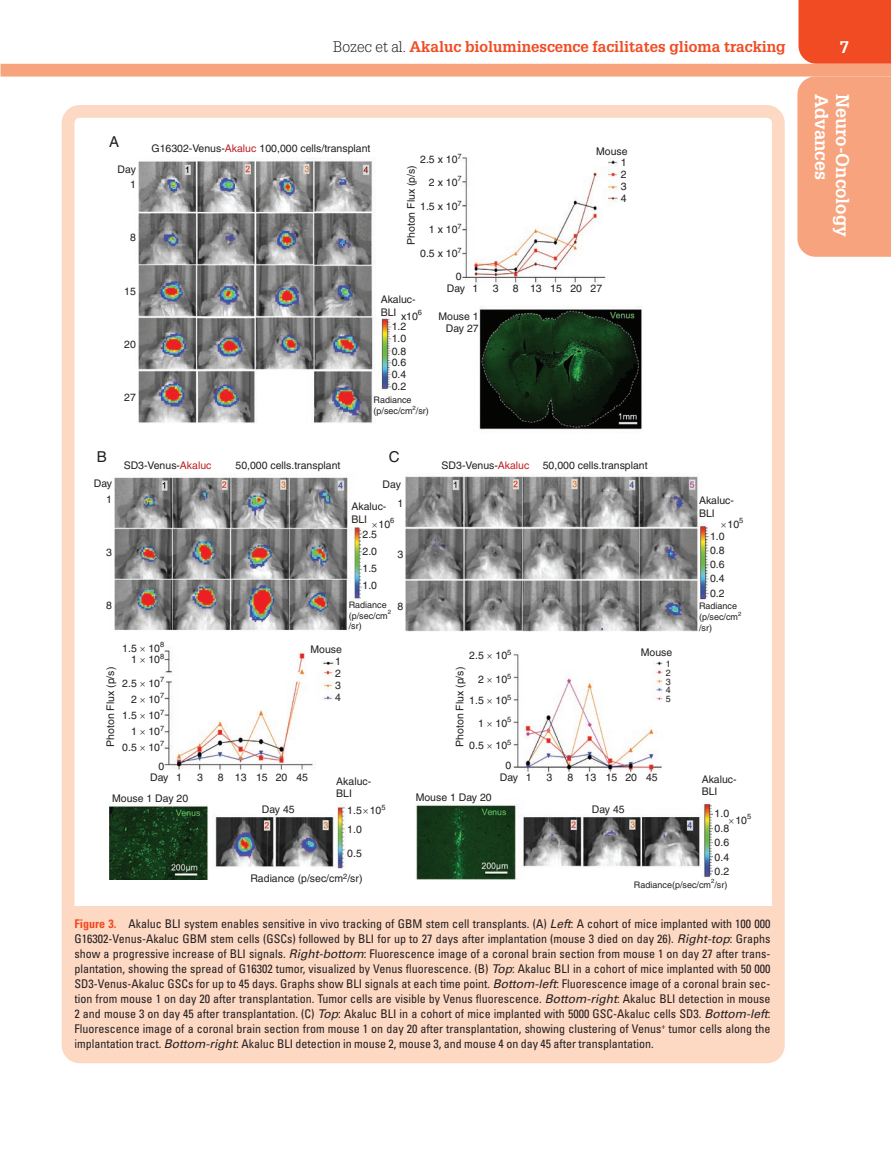
<style>
.page{position:relative;width:891px;height:1175px;background:#fff}
.page>*{position:absolute;margin:0;border:0;box-sizing:border-box;transform-origin:0 0}
.t1{font:700 18px "Glypha LT Std";color:#fff}
.t2{font:700 16.5px "Glypha LT Std";color:#fff}
.t3{font:700 15px "Glypha LT Std";color:#f04b22}
.t4{font:15px "Helvetica";color:#231f20}
.t5{font:condensed 12px/15px "Univers LT Std";color:#231f20;text-align:justify}
.t6{font:10.5px/12.6px "Helvetica";color:#231f20;text-align:right}
.t7{font:9px/8.9px "Helvetica";color:#231f20}
.t8{font:6px "Helvetica";color:#231f20}
.s1{font-weight:300;color:#231f20}
.s2{color:#be1f24}
.s3{font-weight:700;color:#f04b22}
.s4{font-style:italic;font-stretch:normal}
</style>
<div class="page">
<div style="left:799px;top:0;width:92px;height:64px;background:#f04b22"></div>
<div style="left:1px;top:64px;width:890px;height:12px;background:#f7a37d"></div>
<div style="left:797px;top:76px;width:94px;height:181px;background:#f7a37d"></div>
<div style="left:65px;top:906px;width:716px;height:149px;background:#fdd8c3"></div>
<img style="left:110px;top:157px;width:602px;height:722px">
<div style="left:62px;top:105px;width:723px;height:958px;border:13px solid #fdd8c3;border-radius:12px"></div>
<svg style="left:140px;top:647px;width:5px;height:4px"></svg>
<svg style="left:140px;top:658px;width:5px;height:5px"></svg>
<svg style="left:140px;top:682px;width:5px;height:4px"></svg>
<svg style="left:140px;top:698px;width:5px;height:4px"></svg>
<svg style="left:140px;top:714px;width:5px;height:4px"></svg>
<svg style="left:140px;top:730px;width:5px;height:4px"></svg>
<svg style="left:140px;top:746px;width:5px;height:4px"></svg>
<svg style="left:487px;top:654px;width:5px;height:5px"></svg>
<svg style="left:487px;top:678px;width:5px;height:5px"></svg>
<svg style="left:487px;top:699px;width:5px;height:5px"></svg>
<svg style="left:487px;top:722px;width:5px;height:4px"></svg>
<svg style="left:487px;top:744px;width:5px;height:4px"></svg>
<svg style="left:372px;top:523px;width:5px;height:4px"></svg>
<svg style="left:364px;top:809px;width:4px;height:4px"></svg>
<p class="t4" style="left:109px;top:133px;width:12px">A</p>
<p class="t6" style="left:118px;top:163px;width:20px">Day</p>
<p class="t6" style="left:130px;top:178px;width:7px">1</p>
<p class="t6" style="left:130px;top:231px;width:7px">8</p>
<p class="t6" style="left:124px;top:284px;width:13px">15</p>
<p class="t6" style="left:124px;top:337px;width:13px">20</p>
<p class="t6" style="left:124px;top:391px;width:13px">27</p>
<p class="t3" style="left:333px;top:37px;width:454px"><span class="s1">Bozec et al.</span> Akaluc bioluminescence facilitates glioma tracking</p>
<h2 class="t2" style="left:840px;top:37px;width:11px">7</h2>
<h1 class="t1" style="left:833px;top:94px;width:88px;rotate:90deg">Advances</h1>
<h1 class="t1" style="left:854px;top:94px;width:145px;rotate:90deg">Neuro-Oncology</h1>
<p class="t6" style="left:152px;top:142px;width:220px">G16302-Venus-<span class="s2">Akaluc</span> 100,000 cells/transplant</p>
<p class="t6" style="left:621px;top:145px;width:8px;line-height:11.6px;text-align:justify;text-indent:-25px">Mouse 1<br>2</p>
<p class="t6" style="left:621px;top:180px;width:7px;line-height:12.1px;text-align:left">3<br>4</p>
<p class="t6" style="left:420px;top:148px;width:43px;line-height:22.5px">2.5 x 10<sup>7<br></sup>2 x 10<sup>7</sup></p>
<p class="t6" style="left:420px;top:195px;width:43px;line-height:22.6px">1.5 x 10<sup>7<br></sup>1 x 10<sup>7</sup></p>
<p class="t6" style="left:405px;top:245px;width:81px;rotate:-90deg">Photon Flux (p/s)</p>
<p class="t6" style="left:420px;top:242px;width:43px;line-height:22.6px">0.5 x 10<sup>7<br></sup>0</p>
<p class="t6" style="left:447px;top:282px;width:20px">Day</p>
<p class="t6" style="left:473px;top:282px;width:7px">1</p>
<p class="t6" style="left:493px;top:282px;width:7px">3</p>
<p class="t6" style="left:513px;top:282px;width:91px">8 13 15 20 27</p>
<p class="t6" style="left:381px;top:293px;width:37px;text-align:left">Akaluc-<br>BLI</p>
<p class="t6" style="left:392px;top:333px;width:16px;line-height:11.9px;text-align:justify">1.0<br>0.8<br>0.6<br>0.4<br>0.2</p>
<p class="t6" style="left:401px;top:310px;width:23px">x10<sup>6</sup></p>
<p class="t6" style="left:438px;top:310px;width:42px">Mouse 1<br>Day 27</p>
<p class="t6" style="left:392px;top:320px;width:16px">1.2</p>
<p class="t7" style="left:374px;top:395px;width:57px;line-height:10.8px">Radiance (p/sec/cm /sr)</p>
<p class="t8" style="left:413px;top:404px;width:5px">2</p>
<p class="t4" style="left:97px;top:447px;width:12px">B</p>
<p class="t4" style="left:389px;top:447px;width:12px">C</p>
<p class="t6" style="left:124px;top:459px;width:89px">SD3-Venus-<span class="s2">Akaluc</span></p>
<p class="t6" style="left:236px;top:459px;width:106px">50,000 cells.transplant</p>
<p class="t6" style="left:442px;top:459px;width:89px">SD3-Venus-<span class="s2">Akaluc</span></p>
<p class="t6" style="left:543px;top:459px;width:106px">50,000 cells.transplant</p>
<p class="t6" style="left:94px;top:477px;width:20px">Day</p>
<p class="t6" style="left:383px;top:478px;width:20px">Day</p>
<p class="t6" style="left:106px;top:493px;width:7px">1</p>
<p class="t6" style="left:106px;top:546px;width:7px">3</p>
<p class="t6" style="left:397px;top:497px;width:7px">1</p>
<p class="t6" style="left:351px;top:500px;width:37px;text-align:left">Akaluc-<br>BLI</p>
<p class="t6" style="left:363px;top:543px;width:16px;line-height:17.1px;text-align:justify">2.0<br>1.5<br>1.0</p>
<p class="t6" style="left:379px;top:518px;width:17px">10<sup>6</sup></p>
<p class="t6" style="left:363px;top:528px;width:16px">2.5</p>
<p class="t6" style="left:397px;top:548px;width:7px">3</p>
<p class="t6" style="left:699px;top:494px;width:37px;text-align:left">Akaluc-<br>BLI</p>
<p class="t6" style="left:710px;top:543px;width:16px;line-height:14.1px;text-align:justify">0.8<br>0.6<br>0.4<br>0.2</p>
<p class="t6" style="left:728px;top:518px;width:17px">10<sup>5</sup></p>
<p class="t6" style="left:710px;top:530px;width:16px">1.0</p>
<p class="t6" style="left:106px;top:598px;width:7px">8</p>
<p class="t7" style="left:349px;top:599px;width:41px;line-height:10.8px">Radiance (p/sec/cm</p>
<p class="t8" style="left:388px;top:608px;width:5px">2</p>
<p class="t7" style="left:349px;top:622px;width:14px">/sr)</p>
<p class="t6" style="left:397px;top:600px;width:7px">8</p>
<p class="t7" style="left:699px;top:601px;width:41px;line-height:10.8px">Radiance (p/sec/cm</p>
<p class="t8" style="left:738px;top:610px;width:5px">2</p>
<p class="t7" style="left:699px;top:623px;width:14px">/sr)</p>
<p class="t6" style="left:122px;top:642px;width:44px;line-height:11.2px">1.5 10<sup>8<br></sup>1 10<sup>8</sup></p>
<p class="t6" style="left:122px;top:675px;width:44px;line-height:16px">2.5 10<sup>7<br></sup>2 10<sup>7</sup></p>
<p class="t6" style="left:335px;top:644px;width:8px;line-height:11.6px;text-align:justify;text-indent:-25px">Mouse 1<br>2</p>
<p class="t6" style="left:335px;top:679px;width:7px;line-height:12.1px;text-align:left">3<br>4</p>
<p class="t6" style="left:104px;top:747px;width:81px;rotate:-90deg">Photon Flux (p/s)</p>
<p class="t6" style="left:122px;top:707px;width:44px;line-height:15.8px">1.5 10<sup>7<br></sup>1 10<sup>7<br></sup>0.5 10<sup>7</sup></p>
<p class="t6" style="left:150px;top:761px;width:20px;line-height:10.6px;text-align:center">0<br>Day</p>
<p class="t6" style="left:112px;top:792px;width:78px">Mouse 1 Day 20</p>
<p class="t6" style="left:176px;top:771px;width:7px">1</p>
<p class="t6" style="left:197px;top:771px;width:7px">3</p>
<p class="t6" style="left:218px;top:771px;width:92px">8 13 15 20 45</p>
<p class="t6" style="left:336px;top:774px;width:37px;text-align:left">Akaluc-<br>BLI</p>
<p class="t6" style="left:347px;top:822px;width:16px">1.0</p>
<p class="t6" style="left:347px;top:846px;width:16px">0.5</p>
<p class="t6" style="left:347px;top:804px;width:40px">1.5 10<sup>5</sup></p>
<p class="t6" style="left:262px;top:802px;width:34px">Day 45</p>
<p class="t6" style="left:469px;top:649px;width:44px">2.5 10<sup>5</sup></p>
<p class="t6" style="left:478px;top:673px;width:35px">2 10<sup>5</sup></p>
<p class="t6" style="left:454px;top:747px;width:81px;rotate:-90deg">Photon Flux (p/s)</p>
<p class="t6" style="left:469px;top:689px;width:44px;line-height:22.4px">1.5 10<sup>5<br></sup>1 10<sup>5<br></sup>0.5 10<sup>5</sup></p>
<p class="t6" style="left:500px;top:758px;width:20px;text-align:center">0<br>Day</p>
<p class="t6" style="left:416px;top:790px;width:78px">Mouse 1 Day 20</p>
<p class="t6" style="left:641px;top:646px;width:33px">Mouse</p>
<p class="t7" style="left:666px;top:659px;width:7px;text-align:justify">1<br>2<br>3<br>4<br>5</p>
<p class="t6" style="left:526px;top:771px;width:7px">1</p>
<p class="t6" style="left:547px;top:771px;width:7px">3</p>
<p class="t6" style="left:567px;top:771px;width:30px">8 13</p>
<p class="t6" style="left:592px;top:802px;width:34px">Day 45</p>
<p class="t6" style="left:606px;top:771px;width:54px">15 20 45</p>
<p class="t6" style="left:702px;top:772px;width:37px;text-align:left">Akaluc-<br>BLI</p>
<p class="t6" style="left:715px;top:821px;width:16px;line-height:14.1px;text-align:justify">0.8<br>0.6<br>0.4</p>
<p class="t6" style="left:715px;top:807px;width:16px">1.0</p>
<p class="t6" style="left:735px;top:813px;width:17px">10<sup>5</sup></p>
<p class="t6" style="left:250px;top:871px;width:114px">Radiance (p/sec/cm<sup>2</sup>/sr)</p>
<p class="t6" style="left:715px;top:864px;width:16px">0.2</p>
<p class="t7" style="left:634px;top:880px;width:95px">Radiance(p/sec/cm /sr)</p>
<p class="t8" style="left:711px;top:878px;width:5px">2</p>
<p class="t5" style="left:74px;top:915px;width:698px"><span class="s3">Figure 3.</span> Akaluc BLI system enables sensitive in vivo tracking of GBM stem cell transplants. (A) <span class="s4">Left</span>: A cohort of mice implanted with 100 000<br>G16302-Venus-Akaluc GBM stem cells (GSCs) followed by BLI for up to 27 days after implantation (mouse 3 died on day 26). <span class="s4">Right-top</span>: Graphs show a progressive increase of BLI signals. <span class="s4">Right-bottom</span>: Fluorescence image of a coronal brain section from mouse 1 on day 27 after trans&shy;plantation, showing the spread of G16302 tumor, visualized by Venus fluorescence. (B) <span class="s4">Top</span>: Akaluc BLI in a cohort of mice implanted with 50 000<br>SD3-Venus-Akaluc GSCs for up to 45 days. Graphs show BLI signals at each time point. <span class="s4">Bottom-left</span>: Fluorescence image of a coronal brain sec&shy;tion from mouse 1 on day 20 after transplantation. Tumor cells are visible by Venus fluorescence. <span class="s4">Bottom-right</span>: Akaluc BLI detection in mouse 2 and mouse 3 on day 45 after transplantation. (C) <span class="s4">Top</span>: Akaluc BLI in a cohort of mice implanted with 5000 GSC-Akaluc cells SD3. <span class="s4">Bottom-left</span>:<br>Fluorescence image of a coronal brain section from mouse 1 on day 20 after transplantation, showing clustering of Venus<sup>+</sup> tumor cells along the implantation tract. <span class="s4">Bottom-right</span>: Akaluc BLI detection in mouse 2, mouse 3, and mouse 4 on day 45 after transplantation.</p>
</div>
